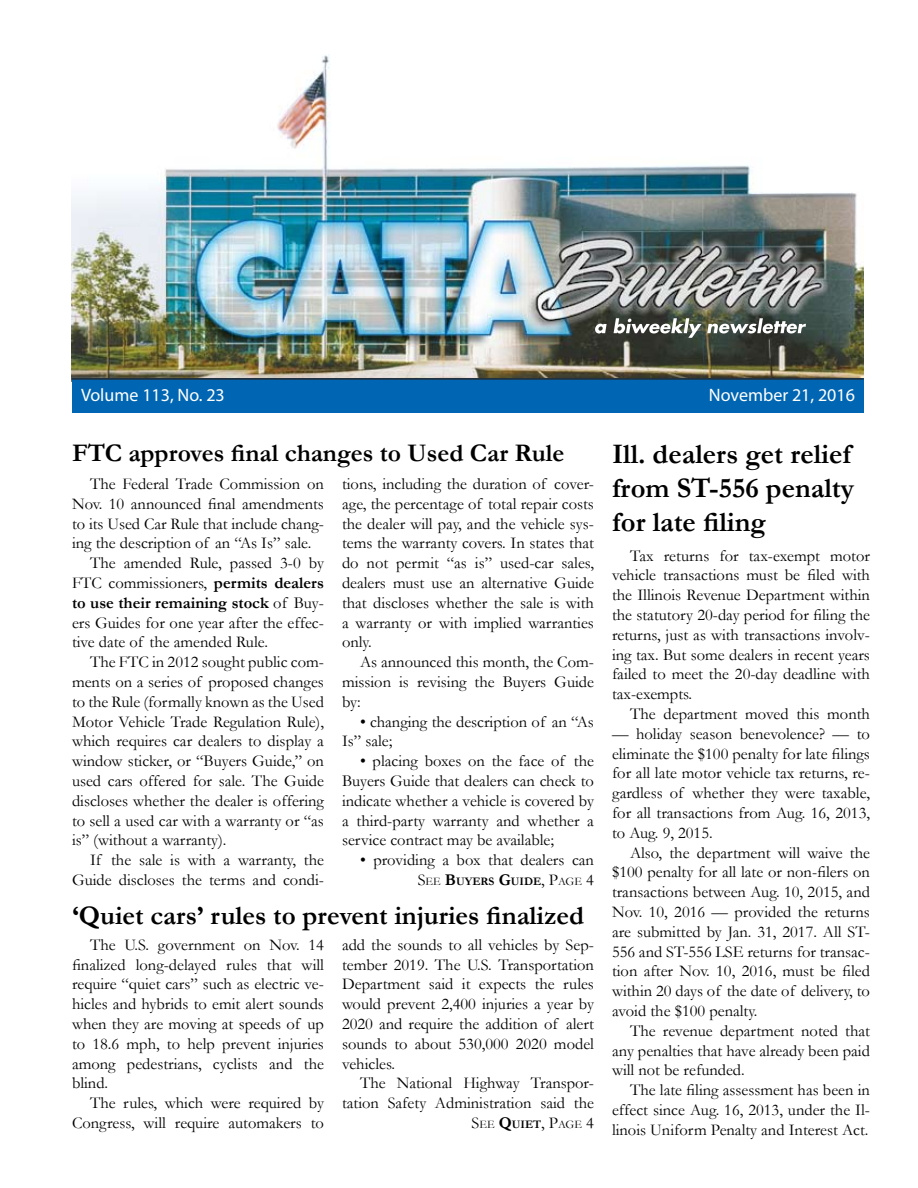
<style>
.page{position:relative;width:918px;height:1188px;background:#fff}
.page>*{position:absolute;margin:0;border:0;box-sizing:border-box;transform-origin:0 0}
.t1{font:700 28.5px/34.2px "Garamond";color:#000;text-align:justify}
.t2{font:700 27px "Garamond";color:#000}
.t3{font:700 25.5px "Garamond";color:#000}
.t4{font:18px "Myriad Pro";color:#fff}
.t5{font:16.5px/19.8px "Garamond";color:#000;text-align:justify}
.t6{font:700 16.5px "Garamond";color:#000}
.t7{font:700 11.55px "Garamond";color:#000}
.t8{font:11.55px "Garamond";color:#000}
.s1{font-weight:700}
.s2{font-weight:400}
.s3{font-weight:400;font-size:16.5px}
.s4{font-size:16.5px}
.s5{font-weight:700;font-size:16.5px}
</style>
<div class="page">
<img style="left:72px;top:54px;width:792px;height:324px">
<div style="left:72px;top:379px;width:792px;height:34px;background:#0066b3"></div>
<hr style="left:72px;top:378px;width:792px;height:2px;background:#292a2c">
<svg style="left:595px;top:324px;width:12px;height:10px"></svg>
<svg style="left:614px;top:318px;width:192px;height:20px"></svg>
<p class="t4" style="left:81px;top:384px;width:145px">Volume 113, No. 23</p>
<p class="t4" style="left:709px;top:384px;width:148px">November 21, 2016</p>
<h3 class="t3" style="left:72px;top:435px;width:494px">FTC approves final changes to Used Car Rule</h3>
<p class="t5" style="left:342px;top:474px;width:254px">tions, including the duration of cover&shy;age, the percentage of total repair costs the dealer will pay, and the vehicle sys&shy;tems the warranty covers. In states that do not permit “as is” used-car sales, dealers must use an alternative Guide that discloses whether the sale is with a warranty or with implied warranties only.</p>
<p class="t5" style="left:342px;top:652px;width:254px;text-indent:18px">As announced this month, the Com&shy;mission is revising the Buyers Guide by:</p>
<p class="t5" style="left:342px;top:711px;width:254px;text-indent:18px">• changing the description of an “As<br>Is” sale;</p>
<p class="t5" style="left:342px;top:751px;width:254px;text-indent:18px">• placing boxes on the face of the Buyers Guide that dealers can check to indicate whether a vehicle is covered by a third-party warranty and whether a service contract may be available;</p>
<p class="t5" style="left:360px;top:850px;width:236px">• providing a box that dealers can</p>
<p class="t5" style="left:90px;top:474px;width:235px">The Federal Trade Commission on</p>
<p class="t5" style="left:72px;top:493px;width:254px">Nov. 10 announced final amendments</p>
<p class="t5" style="left:72px;top:513px;width:254px">to its Used Car Rule that include chang-</p>
<p class="t5" style="left:72px;top:533px;width:241px">ing the description of an “As Is” sale.</p>
<p class="t5" style="left:90px;top:553px;width:235px">The amended Rule, passed 3-0 by</p>
<p class="t5" style="left:72px;top:573px;width:254px">FTC commissioners, <span class="s1">permits dealers</span></p>
<p class="t6" style="left:72px;top:591px;width:254px">to use their remaining stock <span class="s2">of Buy-</span></p>
<p class="t5" style="left:72px;top:612px;width:254px">ers Guides for one year after the effec-</p>
<p class="t5" style="left:72px;top:632px;width:197px">tive date of the amended Rule.</p>
<p class="t5" style="left:90px;top:652px;width:236px">The FTC in 2012 sought public com-</p>
<p class="t5" style="left:72px;top:672px;width:254px">ments on a series of proposed changes</p>
<p class="t5" style="left:72px;top:691px;width:253px">to the Rule (formally known as the Used</p>
<p class="t5" style="left:72px;top:711px;width:254px">Motor Vehicle Trade Regulation Rule),</p>
<p class="t5" style="left:72px;top:731px;width:253px">which requires car dealers to display a</p>
<p class="t5" style="left:72px;top:751px;width:254px">window sticker, or “Buyers Guide,” on</p>
<p class="t5" style="left:72px;top:771px;width:254px">used cars offered for sale. The Guide</p>
<p class="t5" style="left:72px;top:790px;width:254px">discloses whether the dealer is offering</p>
<p class="t5" style="left:72px;top:810px;width:254px">to sell a used car with a warranty or “as</p>
<p class="t5" style="left:72px;top:830px;width:156px">is” (without a warranty).</p>
<p class="t5" style="left:90px;top:850px;width:236px">If the sale is with a warranty, the</p>
<p class="t5" style="left:72px;top:870px;width:254px">Guide discloses the terms and condi-</p>
<p class="t7" style="left:418px;top:873px;width:178px"><span class="s3">S</span><span class="s2">ee</span> <span class="s4">B</span>uyers <span class="s4">G</span>uide<span class="s3">, P</span><span class="s2">age</span> <span class="s3">4</span></p>
<h2 class="t2" style="left:72px;top:897px;width:514px">‘Quiet cars’ rules to prevent injuries finalized</h2>
<p class="t5" style="left:72px;top:934px;width:254px;text-indent:18px">The U.S. government on Nov. 14 finalized long-delayed rules that will require “quiet cars” such as electric ve&shy;hicles and hybrids to emit alert sounds when they are moving at speeds of up to 18.6 mph, to help prevent injuries among pedestrians, cyclists and the blind.</p>
<p class="t5" style="left:72px;top:1093px;width:254px;text-align:right">The rules, which were required by<br>Congress, will require automakers to</p>
<p class="t5" style="left:342px;top:934px;width:254px">add the sounds to all vehicles by Sep&shy;tember 2019. The U.S. Transportation Department said it expects the rules would prevent 2,400 injuries a year by 2020 and require the addition of alert sounds to about 530,000 2020 model vehicles.</p>
<p class="t5" style="left:342px;top:1073px;width:254px;text-align:right">The National Highway Transpor&shy;tation Safety Administration said the</p>
<p class="t8" style="left:472px;top:1117px;width:124px"><span class="s4">S</span>ee <span class="s5">Q</span><span class="s1">uiet</span><span class="s4">, P</span>age <span class="s4">4</span></p>
<h1 class="t1" style="left:612px;top:437px;width:244px">Ill. dealers get relief from ST-556 penalty for late filing</h1>
<p class="t5" style="left:612px;top:545px;width:260px;text-indent:18px">Tax returns for tax-exempt motor vehicle transactions must be filed with the Illinois Revenue Department within the statutory 20-day period for filing the returns, just as with transactions involv&shy;ing tax. But some dealers in recent years failed to meet the 20-day deadline with tax-exempts.</p>
<p class="t5" style="left:630px;top:703px;width:241px">The department moved this month</p>
<p class="t5" style="left:612px;top:723px;width:260px">— holiday season benevolence? — to eliminate the $100 penalty for late filings for all late motor vehicle tax returns, re&shy;gardless of whether they were taxable, for all transactions from Aug. 16, 2013, to Aug. 9, 2015.</p>
<p class="t5" style="left:612px;top:842px;width:260px;text-indent:18px">Also, the department will waive the $100 penalty for all late or non-filers on transactions between Aug. 10, 2015, and Nov. 10, 2016 — provided the returns are submitted by Jan. 31, 2017. All ST-556 and ST-556 LSE returns for transac&shy;tion after Nov. 10, 2016, must be filed within 20 days of the date of delivery, to avoid the $100 penalty.</p>
<p class="t5" style="left:612px;top:1020px;width:260px;text-indent:18px">The revenue department noted that any penalties that have already been paid will not be refunded.</p>
<p class="t5" style="left:612px;top:1080px;width:260px;text-indent:18px">The late filing assessment has been in effect since Aug. 16, 2013, under the Il&shy;linois Uniform Penalty and Interest Act.</p>
</div>
